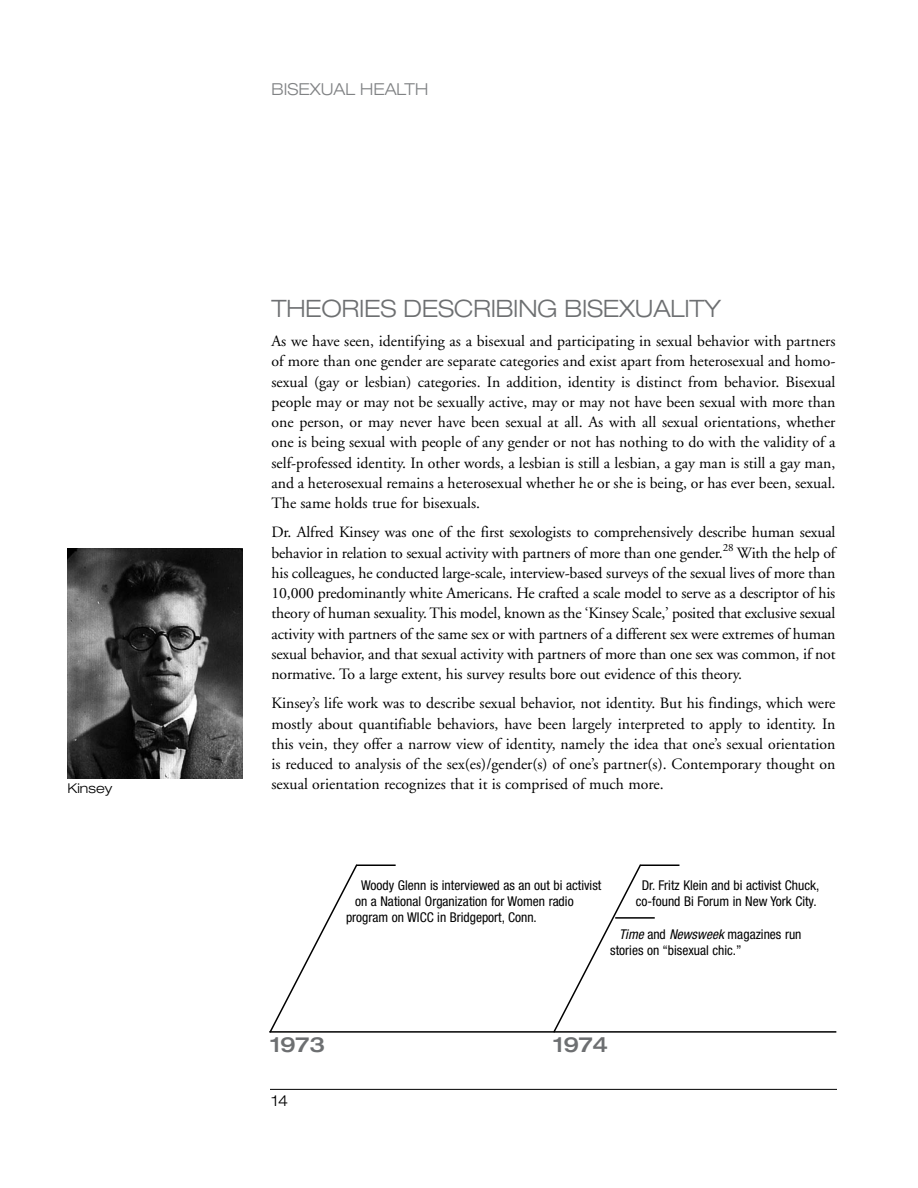
<style>
.page{position:relative;width:918px;height:1188px;background:#fff}
.page>*{position:absolute;margin:0;border:0;box-sizing:border-box;transform-origin:0 0}
.t1{font:300 expanded 24px "Helvetica Neue";letter-spacing:-.01em;color:#6d6f71}
.t2{font:500 expanded 21px "Helvetica Neue";letter-spacing:-.01em;color:#6d6f71}
.t3{font:300 expanded 16.5px "Helvetica Neue";color:#808284}
.t4{font:15.75px/20.2px "Adobe Garamond";color:#000;text-align:justify}
.t5{font:300 expanded 15px "Helvetica Neue";color:#000}
.t6{font:condensed 13.5px/16.2px "Helvetica Neue";color:#000;text-align:center}
.t7{font:300 expanded 13.5px "Helvetica Neue";color:#000}
.s1{font-style:italic}
</style>
<div class="page">
<hr style="left:270px;top:1089px;width:567px;height:1px;background:#000">
<hr style="left:269px;top:1031px;width:567px;height:2px;background:#000">
<svg style="left:269px;top:865px;width:90px;height:168px"></svg>
<svg style="left:552px;top:864px;width:91px;height:169px"></svg>
<hr style="left:356px;top:864px;width:40px;height:2px;background:#000">
<hr style="left:640px;top:864px;width:39px;height:2px;background:#000">
<img style="left:68px;top:548px;width:175px;height:231px">
<hr style="left:615px;top:917px;width:40px;height:2px;background:#000">
<p class="t7" style="left:68px;top:780px;width:46px">KINSEY</p>
<p class="t3" style="left:272px;top:80px;width:158px">BISEXUAL HEALTH</p>
<h1 class="t1" style="left:272px;top:294px;width:101px">THEORIES</h1>
<h1 class="t1" style="left:403px;top:294px;width:177px">DESCRIBING BISEXUALIT</h1>
<h1 class="t1" style="left:704px;top:294px;width:18px">Y</h1>
<p class="t4" style="left:272px;top:331px;width:566px">As we have seen, identifying as a bisexual and participating in sexual behavior with partners of more than one gender are separate categories and exist apart from heterosexual and homo&shy;sexual (gay or lesbian) categories. In addition, identity is distinct from behavior. Bisexual people may or may not be sexually active, may or may not have been sexual with more than one person, or may never have been sexual at all. As with all sexual orientations, whether one is being sexual with people of any gender or not has nothing to do with the validity of a self-professed identity. In other words, a lesbian is still a lesbian, a gay man is still a gay man, and a heterosexual remains a heterosexual whether he or she is being, or has ever been, sexual.<br>The same holds true for bisexuals.</p>
<p class="t4" style="left:272px;top:523px;width:566px">Dr. Alfred Kinsey was one of the first sexologists to comprehensively describe human sexual behavior in relation to sexual activity with partners of more than one gender.<sup>28</sup> With the help of his colleagues, he conducted large-scale, interview-based surveys of the sexual lives of more than 10,000 predominantly white Americans. He crafted a scale model to serve as a descriptor of his theory of human sexuality. This model, known as the ‘Kinsey Scale,’ posited that exclusive sexual activity with partners of the same sex or with partners of a different sex were extremes of human sexual behavior, and that sexual activity with partners of more than one sex was common, if not normative. To a large extent, his survey results bore out evidence of this theory.</p>
<p class="t4" style="left:272px;top:694px;width:566px">Kinsey’s life work was to describe sexual behavior, not identity. But his findings, which were mostly about quantifiable behaviors, have been largely interpreted to apply to identity. In this vein, they offer a narrow view of identity, namely the idea that one’s sexual orientation is reduced to analysis of the sex(es)/gender(s) of one’s partner(s). Contemporary thought on sexual orientation recognizes that it is comprised of much more.</p>
<p class="t6" style="left:361px;top:877px;width:242px">Woody Glenn is interviewed as an out bi activist</p>
<p class="t6" style="left:355px;top:893px;width:220px">on a National Organization for Women radio</p>
<p class="t6" style="left:346px;top:909px;width:192px">program on WICC in Bridgeport, Conn.</p>
<p class="t6" style="left:636px;top:877px;width:185px">Dr. Fritz Klein and bi activist Chuck, co-found Bi Forum in New York City.</p>
<p class="t6" style="left:610px;top:926px;width:193px;text-align:left;text-indent:9px"><span class="s1">Time</span> and <span class="s1">Newsweek</span> magazines run stories on “bisexual chic.”</p>
<h2 class="t2" style="left:270px;top:1031px;width:56px">1973</h2>
<h2 class="t2" style="left:553px;top:1031px;width:56px">1974</h2>
<p class="t5" style="left:272px;top:1091px;width:18px">14</p>
</div>
